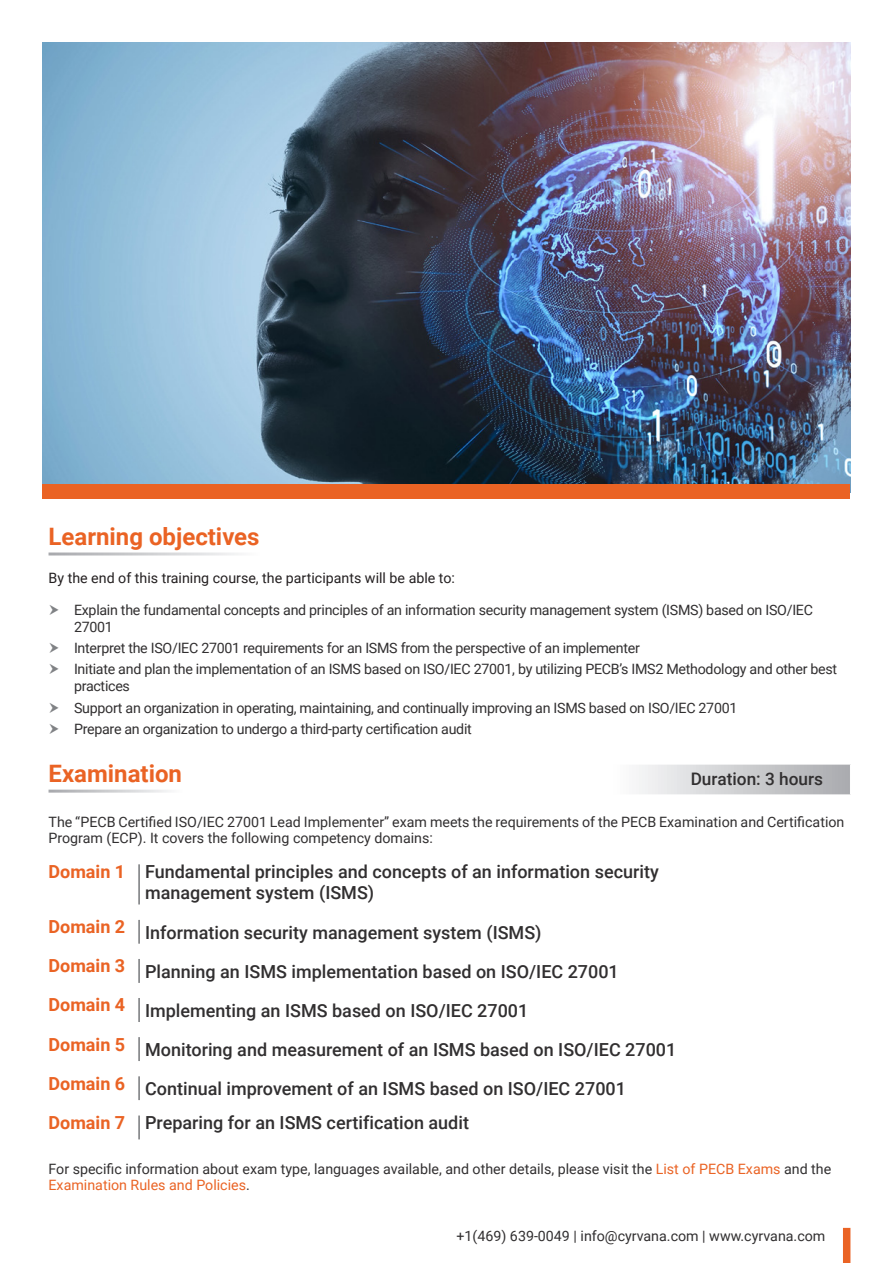
<style>
.page{position:relative;width:893px;height:1263px;background:#fff}
.page>*{position:absolute;margin:0;border:0;box-sizing:border-box;transform-origin:0 0}
.t1{font:700 24px "Roboto";color:#ea6324}
.t2{font:500 18px/21.6px "Roboto";color:#312f30}
.t3{font:700 18px "Roboto";color:#ea6324}
.t4{font:500 17.25px "Roboto";color:#312f30}
.Bullet_Points{font:14.25px/17.1px "Roboto";letter-spacing:-.02em;color:#312f30}
.Bullet_Points-2{font:14.25px/16.5px "Roboto";color:#312f30}
.t5{font:14.25px "Roboto";color:#231f20}
.s1{color:#ea6324}
</style>
<div class="page">
<img style="left:43px;top:43px;width:807px;height:441px">
<div style="left:43px;top:484px;width:807px;height:15px;background:#ea6324"></div>
<svg style="left:639px;top:765px;width:211px;height:30px;background:#cecfd2"></svg>
<hr style="left:138px;top:864px;width:2px;height:41px;background:#76787b">
<hr style="left:138px;top:920px;width:2px;height:24px;background:#76787b">
<hr style="left:138px;top:959px;width:2px;height:24px;background:#76787b">
<hr style="left:138px;top:998px;width:2px;height:24px;background:#76787b">
<hr style="left:138px;top:1037px;width:2px;height:24px;background:#76787b">
<hr style="left:138px;top:1076px;width:2px;height:24px;background:#76787b">
<hr style="left:138px;top:1115px;width:2px;height:24px;background:#76787b">
<div style="left:843px;top:1228px;width:7px;height:35px;background:#ea6324"></div>
<p class="t1" style="left:49px;top:520px;width:213px">Learning objectives</p>
<p class="t5" style="left:49px;top:568px;width:408px">By the end of this training course, the participants will be able to:</p>
<p class="Bullet_Points" style="left:74px;top:600px;width:740px">Explain the fundamental concepts and principles of an information security management system (ISMS) based on ISO/IEC<br>27001</p>
<p class="Bullet_Points" style="left:74px;top:639px;width:567px">Interpret the ISO/IEC 27001 requirements for an ISMS from the perspective of an implementer</p>
<p class="Bullet_Points" style="left:74px;top:660px;width:765px">Initiate and plan the implementation of an ISMS based on ISO/IEC 27001, by utilizing PECB’s IMS2 Methodology and other best practices</p>
<p class="Bullet_Points" style="left:74px;top:699px;width:665px">Support an organization in operating, maintaining, and continually improving an ISMS based on ISO/IEC 27001</p>
<p class="Bullet_Points" style="left:74px;top:720px;width:399px">Prepare an organization to undergo a third-party certification audit</p>
<p class="t1" style="left:49px;top:757px;width:135px">Examination</p>
<p class="t4" style="left:691px;top:766px;width:134px">Duration: 3 hours</p>
<p class="Bullet_Points-2" style="left:49px;top:813px;width:797px">The “PECB Certified ISO/IEC 27001 Lead Implementer” exam meets the requirements of the PECB Examination and Certification<br>Program (ECP). It covers the following competency domains:</p>
<p class="t3" style="left:49px;top:859px;width:78px">Domain 1</p>
<p class="t2" style="left:145px;top:860px;width:515px">Fundamental principles and concepts of an information security management system (ISMS)</p>
<p class="t3" style="left:49px;top:914px;width:78px">Domain 2</p>
<p class="t2" style="left:145px;top:921px;width:398px">Information security management system (ISMS)</p>
<p class="t3" style="left:49px;top:953px;width:78px">Domain 3</p>
<p class="t2" style="left:145px;top:960px;width:475px">Planning an ISMS implementation based on ISO/IEC 27001</p>
<p class="t3" style="left:49px;top:992px;width:78px">Domain 4</p>
<p class="t2" style="left:145px;top:999px;width:385px">Implementing an ISMS based on ISO/IEC 27001</p>
<p class="t3" style="left:49px;top:1031px;width:78px">Domain 5</p>
<p class="t2" style="left:145px;top:1038px;width:533px">Monitoring and measurement of an ISMS based on ISO/IEC 27001</p>
<p class="t3" style="left:49px;top:1071px;width:78px">Domain 6</p>
<p class="t2" style="left:145px;top:1077px;width:482px">Continual improvement of an ISMS based on ISO/IEC 27001</p>
<p class="t3" style="left:49px;top:1110px;width:78px">Domain 7</p>
<p class="t2" style="left:145px;top:1111px;width:325px">Preparing for an ISMS certification audit</p>
<p class="Bullet_Points-2" style="left:49px;top:1160px;width:784px">For specific information about exam type, languages available, and other details, please visit the <span class="s1">List of PECB Exams</span> and the<br><span class="s1">Examination Rules and Policies</span>.</p>
<p class="Bullet_Points-2" style="left:456px;top:1227px;width:370px">+1(469) 639-0049 | info@cyrvana.com | www.cyrvana.com</p>
</div>
